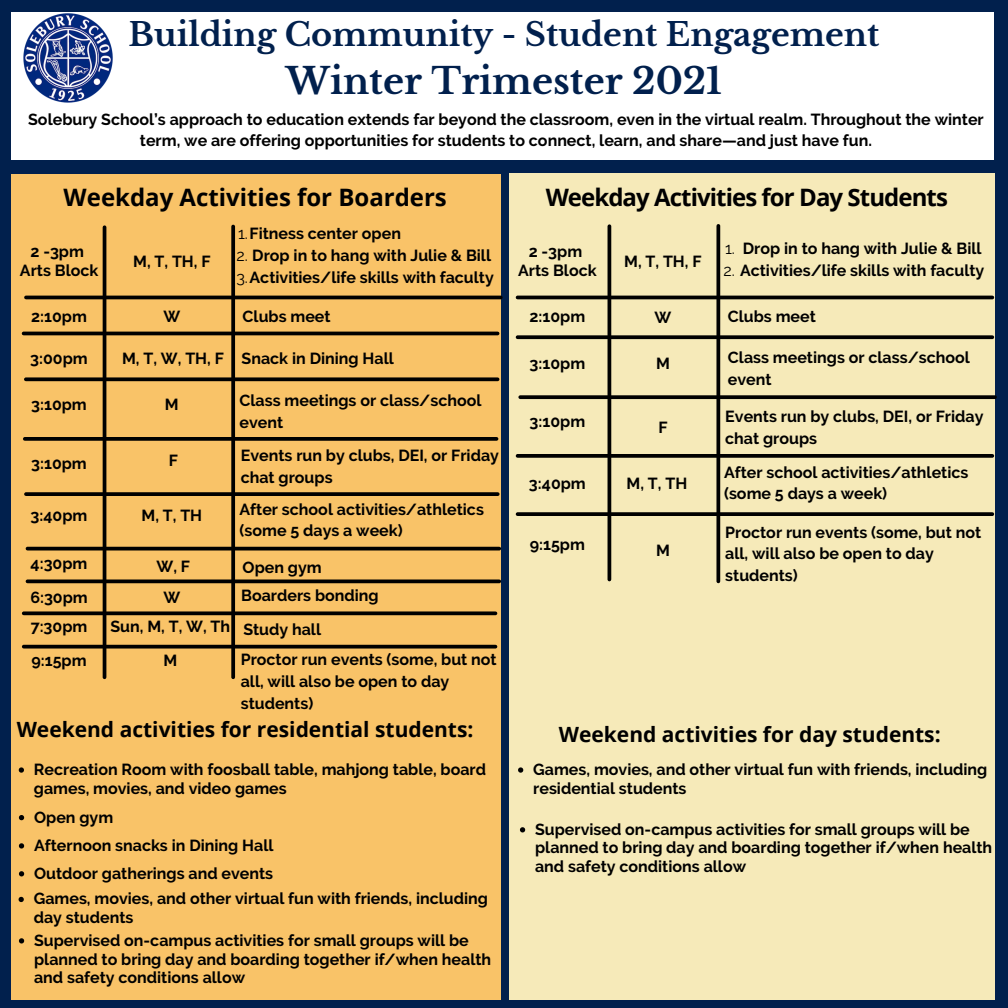
<style>
.page{position:relative;width:1008px;height:1008px;background:#01204d}
.page>*{position:absolute;margin:0;border:0;box-sizing:border-box;transform-origin:0 0}
.t1{font:700 36px "Libre Baskerville";color:#01204d}
.t2{font:700 32px "Libre Baskerville";color:#01204d}
.t3{font:700 24px "Open Sans";letter-spacing:-.04em;color:#000}
.t4{font:700 24px "Open Sans";color:#000}
.t5{font:700 21px "Open Sans";color:#000}
.t6{font:700 16px/21.8px "Raleway";color:#000}
.t7{font:16px "Raleway";color:#000}
.s1{font-weight:400}
</style>
<div class="page">
<div style="left:11px;top:174px;width:489px;height:826px;background:#f9c368"></div>
<svg style="left:24px;top:611px;width:471px;height:4px;background:#1d160b"></svg>
<hr style="left:27px;top:580px;width:472px;height:3px;background:#000">
<svg style="left:26px;top:377px;width:472px;height:4px;background:#1b150b"></svg>
<div style="left:510px;top:174px;width:485px;height:826px;background:#f6eab9"></div>
<div style="left:11px;top:12px;width:983px;height:148px;background:#fff"></div>
<img style="left:23px;top:13px;width:90px;height:90px">
<svg style="left:24px;top:645px;width:471px;height:4px;background:#1d160c"></svg>
<hr style="left:27px;top:547px;width:472px;height:3px;background:#000">
<hr style="left:24px;top:332px;width:474px;height:3px;background:#000">
<hr style="left:103px;top:227px;width:3px;height:450px;background:#000">
<svg style="left:231px;top:227px;width:4px;height:450px;background:#110d07"></svg>
<hr style="left:26px;top:296px;width:475px;height:3px;background:#000">
<svg style="left:25px;top:437px;width:472px;height:4px;background:#0e0b06"></svg>
<svg style="left:26px;top:492px;width:472px;height:4px;background:#0e0b05"></svg>
<hr style="left:608px;top:226px;width:3px;height:353px;background:#000">
<svg style="left:716px;top:226px;width:4px;height:355px"></svg>
<hr style="left:518px;top:296px;width:474px;height:3px;background:#000">
<svg style="left:518px;top:335px;width:474px;height:4px;background:#14130f"></svg>
<svg style="left:520px;top:395px;width:475px;height:4px;background:#12110d"></svg>
<svg style="left:518px;top:454px;width:474px;height:4px;background:#0f0e0b"></svg>
<svg style="left:518px;top:512px;width:474px;height:4px;background:#0e0e0b"></svg>
<svg style="left:19px;top:767px;width:5px;height:6px"></svg>
<svg style="left:19px;top:897px;width:5px;height:5px"></svg>
<svg style="left:19px;top:938px;width:5px;height:6px"></svg>
<svg style="left:19px;top:843px;width:5px;height:6px"></svg>
<svg style="left:19px;top:815px;width:5px;height:5px"></svg>
<svg style="left:19px;top:871px;width:5px;height:5px"></svg>
<svg style="left:518px;top:767px;width:5px;height:6px"></svg>
<svg style="left:520px;top:827px;width:5px;height:5px"></svg>
<p class="t2" style="left:129px;top:15px;width:752px">Building Community - Student Engagement</p>
<p class="t1" style="left:286px;top:60px;width:438px">Winter Trimester 2021</p>
<p class="t6" style="left:28px;top:108px;width:957px;text-align:center">Solebury School’s approach to education extends far beyond the classroom, even in the virtual realm. Throughout the winter term, we are offering opportunities for students to connect, learn, and share—and just have fun.</p>
<p class="t4" style="left:64px;top:180px;width:385px">Weekday Activities for Boarders</p>
<p class="t3" style="left:546px;top:180px;width:404px">Weekday Activities for Day Students</p>
<p class="t6" style="left:30px;top:241px;width:55px">2 -3pm</p>
<p class="t6" style="left:20px;top:259px;width:80px">Arts Block</p>
<p class="t6" style="left:133px;top:250px;width:79px">M, T, TH, F</p>
<p class="t6" style="left:238px;top:223px;width:164px"><span class="s1">1.</span>Fitness center open</p>
<p class="t6" style="left:237px;top:245px;width:256px"><span class="s1">2.</span> Drop in to hang with Julie &amp; Bill</p>
<p class="t6" style="left:236px;top:266px;width:259px"><span class="s1">3.</span>Activities/life skills with faculty</p>
<p class="t6" style="left:31px;top:305px;width:57px">2:10pm</p>
<p class="t6" style="left:163px;top:305px;width:18px">W</p>
<p class="t6" style="left:243px;top:305px;width:90px">Clubs meet</p>
<p class="t6" style="left:122px;top:348px;width:103px">M, T, W, TH, F</p>
<p class="t6" style="left:242px;top:348px;width:154px">Snack in Dining Hall</p>
<p class="t6" style="left:165px;top:394px;width:15px">M</p>
<p class="t6" style="left:240px;top:390px;width:243px">Class meetings or class/school event</p>
<p class="t6" style="left:169px;top:449px;width:11px">F</p>
<p class="t6" style="left:241px;top:445px;width:260px">Events run by clubs, DEI, or Friday chat groups</p>
<p class="t6" style="left:142px;top:505px;width:62px">M, T, TH</p>
<p class="t6" style="left:240px;top:498px;width:246px">After school activities/athletics (some 5 days a week)</p>
<p class="t6" style="left:157px;top:556px;width:35px">W, F</p>
<p class="t6" style="left:243px;top:556px;width:81px">Open gym</p>
<p class="t6" style="left:163px;top:587px;width:18px">W</p>
<p class="t6" style="left:241px;top:584px;width:139px">Boarders bonding</p>
<p class="t6" style="left:111px;top:616px;width:121px">Sun, M, T, W, Th</p>
<p class="t6" style="left:243px;top:618px;width:79px">Study hall</p>
<p class="t6" style="left:163px;top:650px;width:15px">M</p>
<p class="t6" style="left:30px;top:348px;width:59px">3:00pm</p>
<p class="t6" style="left:31px;top:394px;width:57px">3:10pm</p>
<p class="t6" style="left:31px;top:452px;width:57px">3:10pm</p>
<p class="t6" style="left:31px;top:505px;width:58px">3:40pm</p>
<p class="t6" style="left:31px;top:553px;width:58px">4:30pm</p>
<p class="t6" style="left:30px;top:587px;width:59px">6:30pm</p>
<p class="t6" style="left:31px;top:616px;width:58px">7:30pm</p>
<p class="t6" style="left:241px;top:649px;width:257px">Proctor run events (some, but not all, will also be open to day students)</p>
<p class="t6" style="left:31px;top:650px;width:57px">9:15pm</p>
<p class="t5" style="left:17px;top:715px;width:458px">Weekend activities for residential students:</p>
<p class="t6" style="left:34px;top:760px;width:454px;line-height:18.8px">Recreation Room with foosball table, mahjong table, board games, movies, and video games</p>
<p class="t6" style="left:34px;top:806px;width:81px">Open gym</p>
<p class="t6" style="left:34px;top:834px;width:241px">Afternoon snacks in Dining Hall</p>
<p class="t6" style="left:34px;top:862px;width:241px">Outdoor gatherings and events</p>
<p class="t6" style="left:34px;top:889px;width:456px;line-height:18.8px">Games, movies, and other virtual fun with friends, including day students</p>
<p class="t6" style="left:34px;top:931px;width:459px;line-height:18.8px">Supervised on-campus activities for small groups will be planned to bring day and boarding together if/when health and safety conditions allow</p>
<p class="t6" style="left:529px;top:241px;width:55px">2 -3pm</p>
<p class="t6" style="left:518px;top:259px;width:80px">Arts Block</p>
<p class="t6" style="left:624px;top:250px;width:79px">M, T, TH, F</p>
<p class="t6" style="left:743px;top:237px;width:240px">Drop in to hang with Julie &amp; Bill</p>
<p class="t6" style="left:724px;top:259px;width:262px"><span class="s1">2.</span> Activities/life skills with faculty</p>
<p class="t7" style="left:725px;top:239px;width:11px">1.</p>
<p class="t6" style="left:530px;top:305px;width:57px">2:10pm</p>
<p class="t6" style="left:655px;top:306px;width:18px">W</p>
<p class="t6" style="left:728px;top:305px;width:90px">Clubs meet</p>
<p class="t6" style="left:530px;top:352px;width:57px">3:10pm</p>
<p class="t6" style="left:728px;top:346px;width:243px">Class meetings or class/school event</p>
<p class="t6" style="left:656px;top:352px;width:15px">M</p>
<p class="t6" style="left:530px;top:410px;width:57px">3:10pm</p>
<p class="t6" style="left:725px;top:406px;width:260px">Events run by clubs, DEI, or Friday chat groups</p>
<p class="t6" style="left:658px;top:416px;width:11px">F</p>
<p class="t6" style="left:529px;top:473px;width:58px">3:40pm</p>
<p class="t6" style="left:627px;top:473px;width:62px">M, T, TH</p>
<p class="t6" style="left:530px;top:534px;width:57px">9:15pm</p>
<p class="t6" style="left:656px;top:539px;width:15px">M</p>
<p class="t6" style="left:724px;top:461px;width:246px">After school activities/athletics (some 5 days a week)</p>
<p class="t6" style="left:725px;top:521px;width:257px">Proctor run events (some, but not all, will also be open to day students)</p>
<p class="t5" style="left:559px;top:720px;width:383px">Weekend activities for day students:</p>
<p class="t6" style="left:533px;top:760px;width:456px;line-height:18.8px">Games, movies, and other virtual fun with friends, including residential students</p>
<p class="t6" style="left:535px;top:820px;width:459px;line-height:18.8px">Supervised on-campus activities for small groups will be planned to bring day and boarding together if/when health and safety conditions allow</p>
</div>
